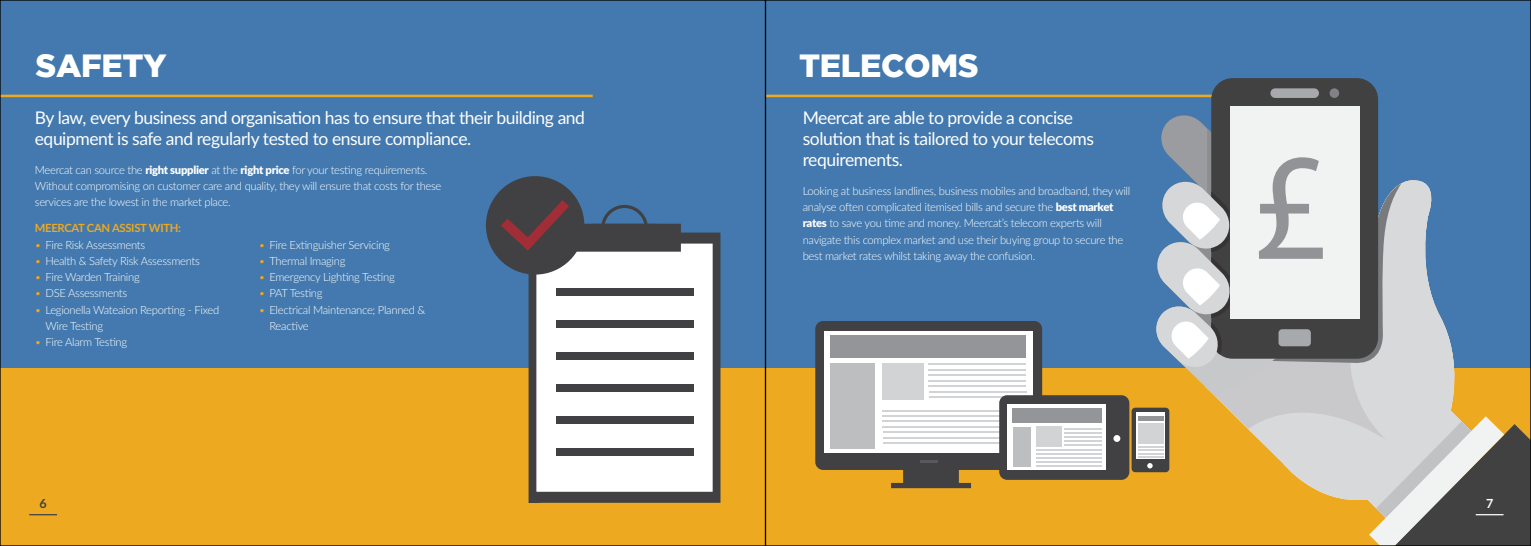
<style>
.page{position:relative;width:1531px;height:546px;background:#4379ae}
.page>*{position:absolute;margin:0;border:0;box-sizing:border-box;transform-origin:0 0}
.t1{font:500 153.5px "Effra";color:#919396}
.t2{font:900 32px "Gotham";letter-spacing:-.01em;color:#fff}
.t3{font:17.5px/21px "Lato";letter-spacing:-.025em;color:#fff}
.t4{font:700 12.5px "Lato";color:#414042}
.t5{font:700 12.5px "Lato";color:#fff}
.t6{font:300 11.25px/16.2px "Lato";letter-spacing:-.025em;color:#fff}
.t7{font:700 11.25px "Lato";letter-spacing:-.025em;color:#eda920}
.t8{font:300 11.25px "Lato";letter-spacing:-.05em;color:#fff}
.s1{font-weight:900}
.s2{color:#eda920}
</style>
<div class="page">
<div style="left:0;top:368px;width:1531px;height:178px;background:#eda920"></div>
<svg style="left:528px;top:205px;width:192px;height:298px;fill:#fff"></svg>
<div style="left:556px;top:416px;width:137px;height:8px;background:#414042"></div>
<div style="left:556px;top:447px;width:137px;height:8px;background:#414042"></div>
<svg style="left:486px;top:176px;width:98px;height:98px"></svg>
<svg style="left:29px;top:514px;width:28px;height:1px"></svg>
<hr style="left:765px;top:95px;width:610px;height:2px;background:#eda920">
<hr style="left:0;top:95px;width:593px;height:2px;background:#eda920">
<svg style="left:815px;top:321px;width:227px;height:167px;fill:#414042"></svg>
<div style="left:824px;top:331px;width:209px;height:121px;background:#fff"></div>
<div style="left:830px;top:335px;width:196px;height:23px;background:#939598"></div>
<div style="left:830px;top:363px;width:45px;height:85px;background:#bcbec0"></div>
<div style="left:882px;top:363px;width:42px;height:36px;background:#d1d3d4"></div>
<hr style="left:928px;top:363px;width:98px;height:2px;background:#d1d3d4">
<hr style="left:928px;top:369px;width:98px;height:2px;background:#d1d3d4">
<hr style="left:928px;top:374px;width:98px;height:2px;background:#d1d3d4">
<hr style="left:928px;top:380px;width:98px;height:2px;background:#d1d3d4">
<hr style="left:929px;top:385px;width:97px;height:2px;background:#d1d3d4">
<hr style="left:929px;top:390px;width:97px;height:2px;background:#d1d3d4">
<hr style="left:929px;top:396px;width:97px;height:2px;background:#d1d3d4">
<hr style="left:882px;top:409px;width:144px;height:2px;background:#d1d3d4">
<hr style="left:882px;top:415px;width:144px;height:2px;background:#d1d3d4">
<hr style="left:882px;top:420px;width:144px;height:2px;background:#d1d3d4">
<hr style="left:882px;top:426px;width:144px;height:2px;background:#d1d3d4">
<hr style="left:883px;top:431px;width:143px;height:2px;background:#d1d3d4">
<hr style="left:883px;top:436px;width:143px;height:2px;background:#d1d3d4">
<hr style="left:883px;top:442px;width:144px;height:2px;background:#d1d3d4">
<div style="left:999px;top:395px;width:130px;height:85px;background:#414042;border-radius:8px"></div>
<div style="left:1008px;top:404px;width:98px;height:66px;background:#fff"></div>
<div style="left:1013px;top:426px;width:17px;height:40px;background:#bcbec0"></div>
<div style="left:1036px;top:427px;width:26px;height:20px;background:#d1d3d4"></div>
<div style="left:1013px;top:408px;width:89px;height:14px;background:#939598"></div>
<hr style="left:1036px;top:449px;width:65px;height:2px;background:#d1d3d4">
<hr style="left:1036px;top:453px;width:65px;height:2px;background:#d1d3d4">
<hr style="left:1036px;top:457px;width:65px;height:2px;background:#d1d3d4">
<hr style="left:1036px;top:461px;width:65px;height:2px;background:#d1d3d4">
<hr style="left:1036px;top:465px;width:66px;height:2px;background:#d1d3d4">
<hr style="left:1064px;top:427px;width:37px;height:2px;background:#d1d3d4">
<hr style="left:1064px;top:432px;width:38px;height:2px;background:#d1d3d4">
<hr style="left:1064px;top:436px;width:38px;height:2px;background:#d1d3d4">
<hr style="left:1064px;top:440px;width:38px;height:2px;background:#d1d3d4">
<hr style="left:1064px;top:444px;width:38px;height:2px;background:#d1d3d4">
<div style="left:1131px;top:407px;width:38px;height:65px;background:#414042;border-radius:4px"></div>
<div style="left:1136px;top:412px;width:28px;height:47px;background:#fff"></div>
<div style="left:1137px;top:423px;width:26px;height:20px;background:#d1d3d4"></div>
<hr style="left:1137px;top:416px;width:26px;height:4px;background:#939598">
<hr style="left:1137px;top:446px;width:26px;height:2px;background:#d1d3d4">
<hr style="left:1137px;top:449px;width:26px;height:2px;background:#d1d3d4">
<hr style="left:1138px;top:453px;width:25px;height:2px;background:#d1d3d4">
<hr style="left:1138px;top:456px;width:25px;height:2px;background:#d1d3d4">
<div style="left:1113px;top:435px;width:7px;height:7px;background:#fff;border-radius:50%"></div>
<svg style="left:1147px;top:463px;width:5px;height:5px"></svg>
<hr style="left:920px;top:460px;width:17px;height:3px;background:#58595b">
<svg style="left:1163px;top:115px;width:44px;height:13px"></svg>
<svg style="left:1259px;top:180px;width:197px;height:321px;fill:#d8d9da"></svg>
<svg style="left:1219px;top:400px;width:167px;height:40px"></svg>
<div style="left:1211px;top:78px;width:167px;height:281px;background:#424142;border-radius:21px"></div>
<div style="left:1230px;top:107px;width:129px;height:212px;background:#f1f2f2"></div>
<div style="left:1270px;top:88px;width:49px;height:10px;background:#a7a9ac;border-radius:5px"></div>
<div style="left:1329px;top:88px;width:10px;height:10px;background:#808285;border-radius:50%"></div>
<svg style="left:1156px;top:128px;width:245px;height:272px"></svg>
<svg style="left:1369px;top:416px;width:160px;height:128px"></svg>
<h2 class="t2" style="left:36px;top:47px;width:132px">SAFETY</h2>
<h3 class="t3" style="left:35px;top:107px;width:552px">By law, every business and organisation has to ensure that their building and equipment is safe and regularly tested to ensure compliance.</h3>
<p class="t6" style="left:35px;top:161px;width:408px">Meercat can source the <span class="s1">right supplier</span> at the <span class="s1">right price</span> for your testing requirements.<br>Without compromising on customer care and quality, they will ensure that costs for these services are the lowest in the market place.</p>
<p class="t7" style="left:35px;top:220px;width:148px">MEERCAT CAN ASSIST WITH:</p>
<p class="t6" style="left:35px;top:236px;width:112px"><span class="s2">•</span> Fire Risk Assessments</p>
<p class="t6" style="left:35px;top:252px;width:167px"><span class="s2">•</span> Health &amp; Safety Risk Assessments</p>
<p class="t6" style="left:35px;top:268px;width:106px"><span class="s2">•</span> Fire Warden Training</p>
<p class="t6" style="left:35px;top:285px;width:94px"><span class="s2">•</span> DSE Assessments</p>
<p class="t6" style="left:45px;top:301px;width:175px;text-indent:-11px"><span class="s2">•</span> Legionella Wateaion Reporting - Fixed<br>Wire Testing</p>
<p class="t6" style="left:35px;top:333px;width:94px"><span class="s2">•</span> Fire Alarm Testing</p>
<p class="t6" style="left:259px;top:236px;width:133px"><span class="s2">•</span> Fire Extinguisher Servicing</p>
<p class="t6" style="left:259px;top:252px;width:88px"><span class="s2">•</span> Thermal Imaging</p>
<p class="t6" style="left:259px;top:268px;width:138px"><span class="s2">•</span> Emergency Lighting Testing</p>
<p class="t8" style="left:259px;top:285px;width:65px"><span class="s2">•</span> PAT Testing</p>
<p class="t6" style="left:269px;top:301px;width:157px;text-indent:-11px"><span class="s2">•</span> Electrical Maintenance; Planned &amp;<br>Reactive</p>
<p class="t4" style="left:39px;top:494px;width:9px">6</p>
<h2 class="t2" style="left:799px;top:47px;width:181px">TELECOMS</h2>
<h3 class="t3" style="left:803px;top:107px;width:293px">Meercat are able to provide a concise solution that is tailored to your telecoms requirements.</h3>
<p class="t6" style="left:803px;top:182px;width:329px">Looking at business landlines, business mobiles and broadband, they will analyse often complicated itemised bills and secure the <span class="s1">best market rates</span> to save you time and money. Meercat’s telecom experts will navigate this complex market and use their buying group to secure the best market rates whilst taking away the confusion.</p>
<h1 class="t1" style="left:1250px;top:131px;width:80px">£</h1>
<p class="t5" style="left:1486px;top:494px;width:9px">7</p>
</div>
